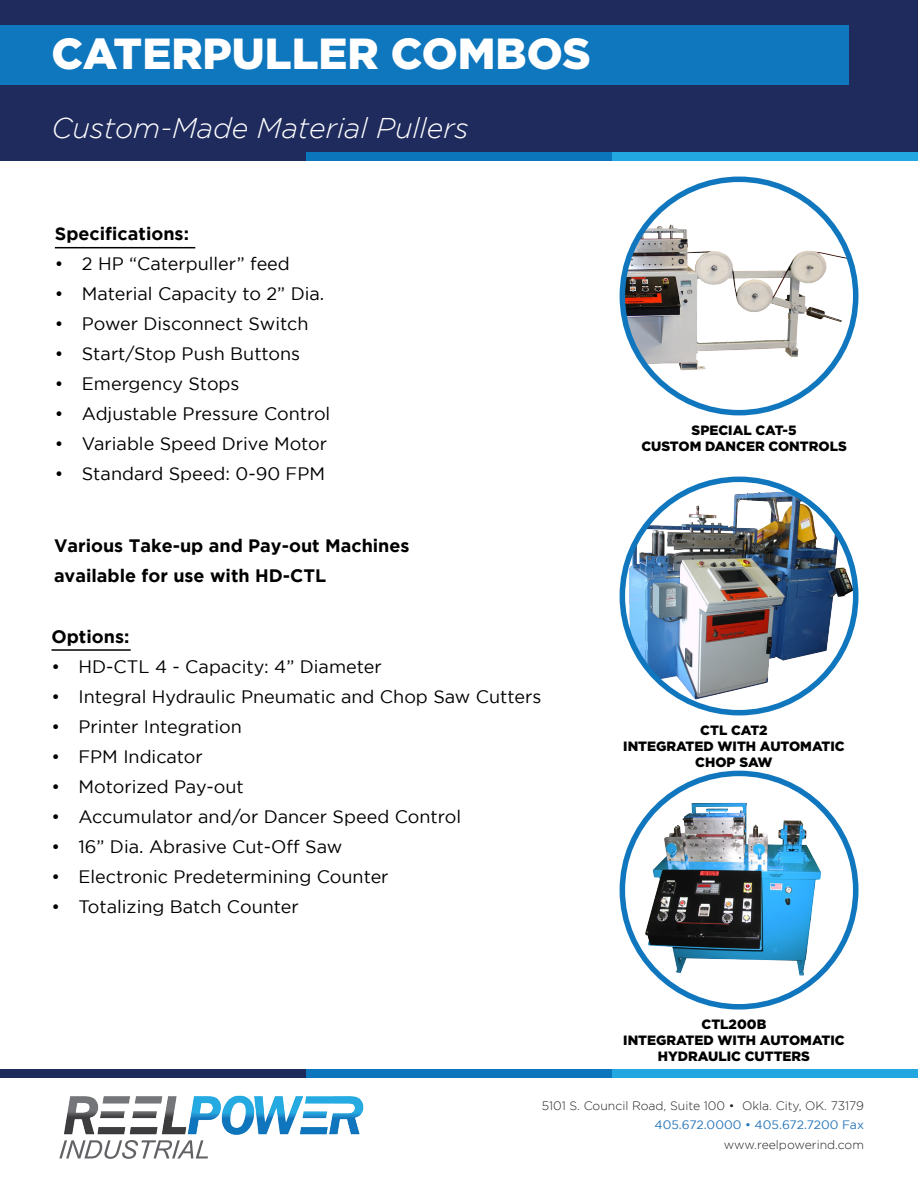
<style>
.page{position:relative;width:918px;height:1188px;background:#fff}
.page>*{position:absolute;margin:0;border:0;box-sizing:border-box;transform-origin:0 0}
.t1{font:900 43.5px "Gotham";color:#fff}
.t2{font:italic 300 28.5px "Gotham";color:#fff}
.t3{font:18px "Gotham";color:#000}
.t4{font:700 18px/30px "Gotham";color:#000}
.t5{font:900 13.5px/16.2px "Gotham";color:#000;text-align:center}
.t6{font:300 12.15px "Gotham";color:#231f20}
.t7{font:12.15px "Gotham";color:#2675b8}
</style>
<div class="page">
<img style="left:59px;top:1095px;width:305px;height:64px">
<div style="left:612px;top:1069px;width:306px;height:9px;background:#22a7e0"></div>
<div style="left:306px;top:1069px;width:306px;height:9px;background:#0c76bd"></div>
<div style="left:0;top:1069px;width:306px;height:9px;background:#1e2c5c"></div>
<svg style="left:622px;top:179px;width:234px;height:234px"></svg>
<img style="left:624px;top:204px;width:230px;height:184px">
<div style="left:620px;top:177px;width:238px;height:238px;border:6px solid #1077be;border-radius:50%"></div>
<hr style="left:55px;top:247px;width:140px;height:1px;background:#000">
<div style="left:0;top:0;width:918px;height:160px;background:#1f2b5d"></div>
<div style="left:306px;top:152px;width:306px;height:8px;background:#0c76bd"></div>
<div style="left:612px;top:152px;width:306px;height:8px;background:#22a7e0"></div>
<img style="left:622px;top:482px;width:234px;height:228px">
<div style="left:620px;top:477px;width:238px;height:238px;border:6px solid #1077be;border-radius:50%"></div>
<div style="left:0;top:26px;width:849px;height:59px;background:#0e77be"></div>
<hr style="left:51px;top:649px;width:80px;height:2px;background:#000">
<img style="left:626px;top:784px;width:226px;height:222px">
<div style="left:620px;top:771px;width:238px;height:239px;border:6px solid #1077be;border-radius:50%"></div>
<p class="t1" style="left:51px;top:29px;width:541px">CATERPULLER COMBOS</p>
<p class="t2" style="left:51px;top:112px;width:419px">Custom-Made Material Pullers</p>
<p class="t4" style="left:55px;top:218px;width:136px">Specifications:</p>
<p class="t3" style="left:55px;top:254px;width:237px">• 2 HP “Caterpuller” feed</p>
<p class="t3" style="left:55px;top:284px;width:271px">• Material Capacity to 2” Dia.</p>
<p class="t3" style="left:55px;top:314px;width:255px">• Power Disconnect Switch</p>
<p class="t3" style="left:55px;top:344px;width:247px">• Start/Stop Push Buttons</p>
<p class="t3" style="left:55px;top:374px;width:186px">• Emergency Stops</p>
<p class="t3" style="left:55px;top:404px;width:277px">• Adjustable Pressure Control</p>
<p class="t3" style="left:55px;top:434px;width:274px">• Variable Speed Drive Motor</p>
<p class="t3" style="left:55px;top:464px;width:272px">• Standard Speed: 0-90 FPM</p>
<p class="t4" style="left:54px;top:531px;width:357px">Various Take-up and Pay-out Machines available for use with HD-CTL</p>
<p class="t4" style="left:51px;top:621px;width:79px">Options:</p>
<p class="t3" style="left:51px;top:656px;width:332px">• HD-CTL 4 - Capacity: 4” Diameter</p>
<p class="t3" style="left:51px;top:686px;width:491px">• Integral Hydraulic Pneumatic and Chop Saw Cutters</p>
<p class="t3" style="left:51px;top:716px;width:192px">• Printer Integration</p>
<p class="t3" style="left:51px;top:746px;width:153px">• FPM Indicator</p>
<p class="t3" style="left:51px;top:776px;width:194px">• Motorized Pay-out</p>
<p class="t3" style="left:51px;top:806px;width:411px">• Accumulator and/or Dancer Speed Control</p>
<p class="t3" style="left:51px;top:836px;width:292px">• 16” Dia. Abrasive Cut-Off Saw</p>
<p class="t3" style="left:51px;top:866px;width:339px">• Electronic Predetermining Counter</p>
<p class="t3" style="left:51px;top:896px;width:249px">• Totalizing Batch Counter</p>
<p class="t5" style="left:692px;top:421px;width:106px">SPECIAL CAT-5</p>
<p class="t5" style="left:641px;top:438px;width:207px">CUSTOM DANCER CONTROLS</p>
<p class="t5" style="left:700px;top:721px;width:69px">CTL CAT2</p>
<p class="t5" style="left:623px;top:738px;width:223px">INTEGRATED WITH AUTOMATIC<br>CHOP SAW</p>
<p class="t5" style="left:702px;top:1015px;width:66px">CTL200B</p>
<p class="t5" style="left:623px;top:1032px;width:223px">INTEGRATED WITH AUTOMATIC<br>HYDRAULIC CUTTERS</p>
<p class="t6" style="left:542px;top:1099px;width:324px">5101 S. Council Road, Suite 100 • Okla. City, OK. 73179</p>
<p class="t7" style="left:655px;top:1118px;width:211px">405.672.0000 • 405.672.7200 Fax</p>
<p class="t6" style="left:724px;top:1138px;width:142px">www.reelpowerind.com</p>
</div>
